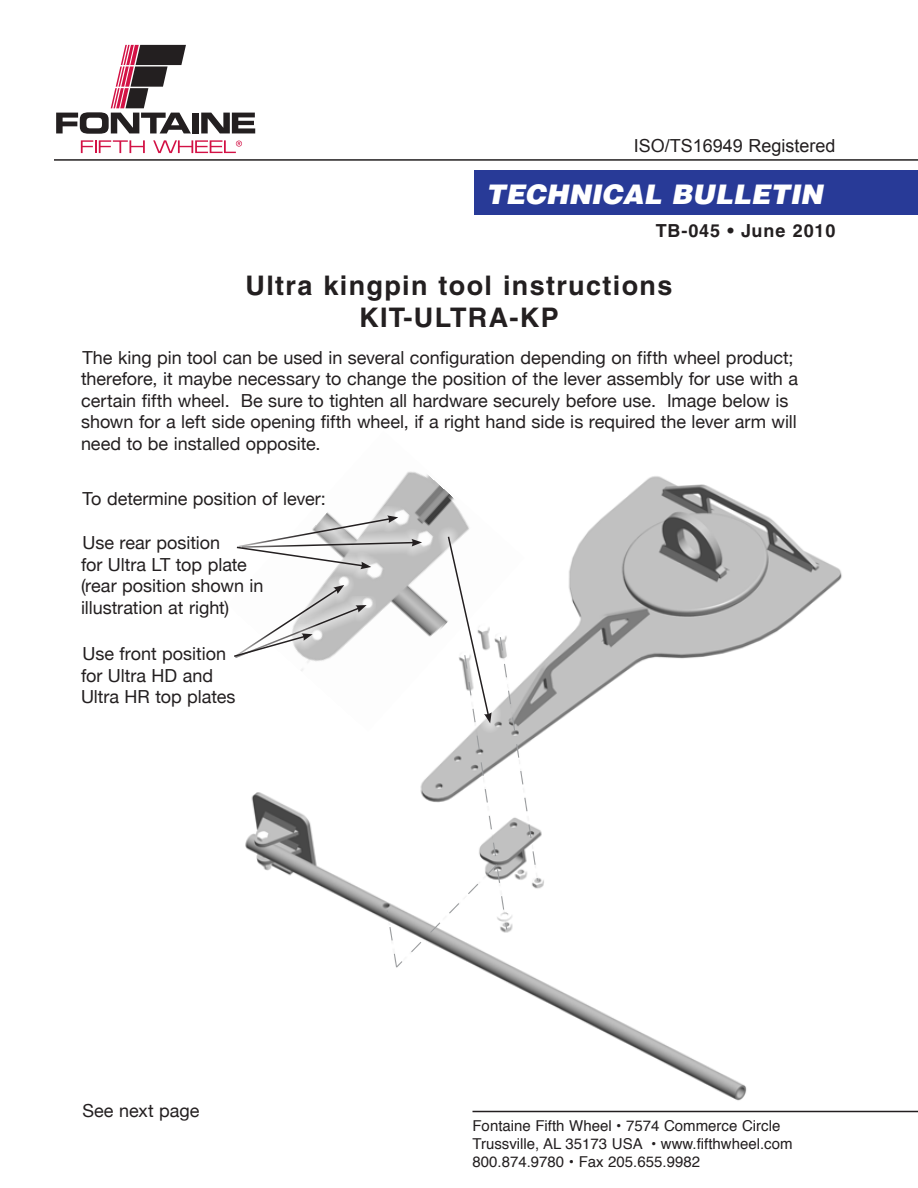
<style>
.page{position:relative;width:918px;height:1188px;background:#fff}
.page>*{position:absolute;margin:0;border:0;box-sizing:border-box;transform-origin:0 0}
.t1{font:700 27px/32.4px "Helvetica";letter-spacing:.05em;color:#231f20;text-align:center}
.t2{font:italic 900 27px "Helvetica";color:#fff}
.t3{font:18px/21.6px "Helvetica Neue";color:#231f20}
.t4{font:18px "Arial";color:#231f20}
.t5{font:700 18px "Helvetica";letter-spacing:.05em;color:#231f20}
.t6{font:15px/18px "Helvetica";color:#231f20}
</style>
<div class="page">
<svg style="left:56px;top:45px;width:135px;height:89px"></svg>
<div style="left:192px;top:113px;width:7px;height:20px;background:#231f20"></div>
<svg style="left:201px;top:113px;width:54px;height:20px"></svg>
<svg style="left:81px;top:140px;width:64px;height:13px"></svg>
<svg style="left:153px;top:140px;width:89px;height:13px"></svg>
<hr style="left:54px;top:159px;width:864px;height:2px;background:#231f20">
<hr style="left:472px;top:1111px;width:446px;height:1px;background:#231f20">
<img style="left:481px;top:476px;width:361px;height:625px">
<svg style="left:382px;top:471px;width:143px;height:44px"></svg>
<div style="left:475px;top:170px;width:443px;height:45px;background:#283a97"></div>
<div style="left:227px;top:506px;width:180px;height:53px;background:#fff"></div>
<svg style="left:234px;top:515px;width:305px;height:454px"></svg>
<p class="t4" style="left:634px;top:134px;width:203px">ISO/TS16949 Registered</p>
<h1 class="t2" style="left:486px;top:176px;width:338px">TECHNICAL BULLETIN</h1>
<p class="t5" style="left:656px;top:219px;width:181px">TB-045 • June 2010</p>
<h1 class="t1" style="left:246px;top:268px;width:428px">Ultra kingpin tool instructions<br>KIT-ULTRA-KP</h1>
<p class="t3" style="left:81px;top:346px;width:719px">The king pin tool can be used in several configuration depending on fifth wheel product; therefore, it maybe necessary to change the position of the lever assembly for use with a certain fifth wheel. Be sure to tighten all hardware securely before use. Image below is shown for a left side opening fifth wheel, if a right hand side is required the lever arm will need to be installed opposite.</p>
<p class="t3" style="left:83px;top:488px;width:245px">To determine position of lever:</p>
<p class="t3" style="left:81px;top:532px;width:184px">Use rear position<br>for Ultra LT top plate (rear position shown in illustration at right)</p>
<p class="t3" style="left:81px;top:643px;width:156px">Use front position for Ultra HD and<br>Ultra HR top plates</p>
<p class="t3" style="left:82px;top:1099px;width:118px">See next page</p>
<p class="t6" style="left:472px;top:1117px;width:322px">Fontaine Fifth Wheel • 7574 Commerce Circle<br>Trussville, AL 35173 USA • www.fifthwheel.com<br>800.874.9780 • Fax 205.655.9982</p>
</div>
